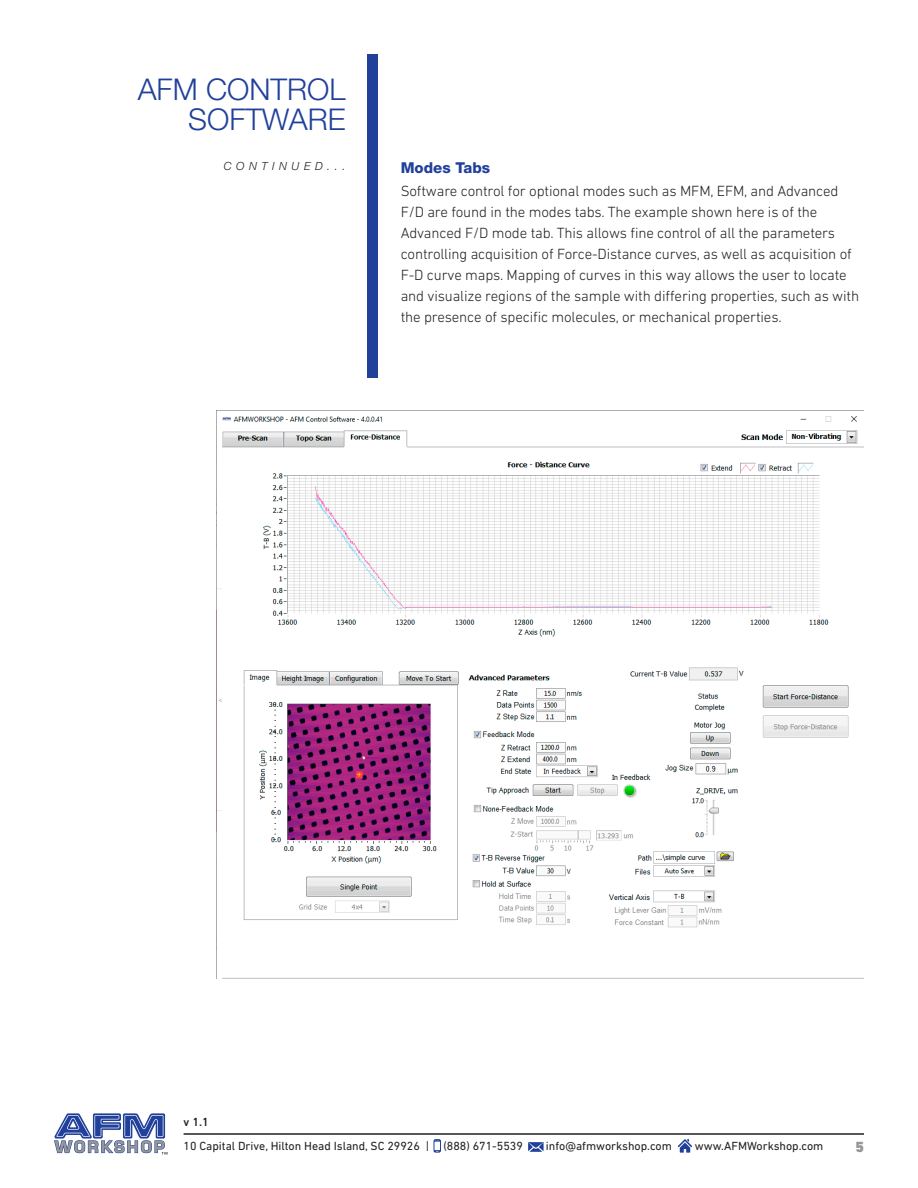
<style>
.page{position:relative;width:918px;height:1188px;background:#fff}
.page>*{position:absolute;margin:0;border:0;box-sizing:border-box;transform-origin:0 0}
.Basic_-_SubTitle_3{font:300 30px/30px "Helvetica Neue LT Pro";color:#21409a;text-align:right}
.Basic_-_Bullet_Descr{font:300 15px/21px "DIN Next LT Pro";letter-spacing:-.01em;color:#231f20}
.Basic_-_SubTitle_1{font:800 15px "Helvetica Neue LT Pro";color:#21409a}
.t1{font:900 15px "DIN Next LT Pro";color:#949698}
.t2{font:12px "DIN Next LT Pro";color:#231f20}
.t3{font:500 12px "DIN Next LT Pro";color:#231f20}
.Basic_-_SubTitle_3-2{font:italic 300 11.25px "Helvetica Neue LT Pro";letter-spacing:.4em;color:#231f20}
</style>
<div class="page">
<hr style="left:184px;top:1133px;width:680px;height:2px;background:#231f20">
<svg style="left:678px;top:1139px;width:14px;height:14px"></svg>
<svg style="left:528px;top:1142px;width:16px;height:10px"></svg>
<svg style="left:434px;top:1139px;width:7px;height:14px"></svg>
<svg style="left:54px;top:1113px;width:113px;height:42px"></svg>
<div style="left:367px;top:54px;width:11px;height:324px;background:#21409a"></div>
<img style="left:216px;top:410px;width:648px;height:569px">
<p class="Basic_-_SubTitle_3" style="left:138px;top:73px;width:209px">AFM CONTROL<br>SOFTWARE</p>
<p class="Basic_-_SubTitle_3-2" style="left:224px;top:159px;width:123px">CONTINUED...</p>
<p class="Basic_-_SubTitle_1" style="left:401px;top:158px;width:91px">Modes Tabs</p>
<p class="Basic_-_Bullet_Descr" style="left:401px;top:181px;width:460px">Software control for optional modes such as MFM, EFM, and Advanced F/D are found in the modes tabs. The example shown here is of the Advanced F/D mode tab. This allows fine control of all the parameters controlling acquisition of Force-Distance curves, as well as acquisition of F-D curve maps. Mapping of curves in this way allows the user to locate and visualize regions of the sample with differing properties, such as with the presence of specific molecules, or mechanical properties.</p>
<p class="t3" style="left:184px;top:1115px;width:27px">v 1.1</p>
<p class="t2" style="left:184px;top:1139px;width:341px">10 Capital Drive, Hilton Head Island, SC 29926 | (888) 671-5539</p>
<p class="t2" style="left:546px;top:1139px;width:127px">info@afmworkshop.com</p>
<p class="t2" style="left:695px;top:1139px;width:130px">www.AFMWorkshop.com</p>
<p class="t1" style="left:855px;top:1137px;width:10px">5</p>
</div>
